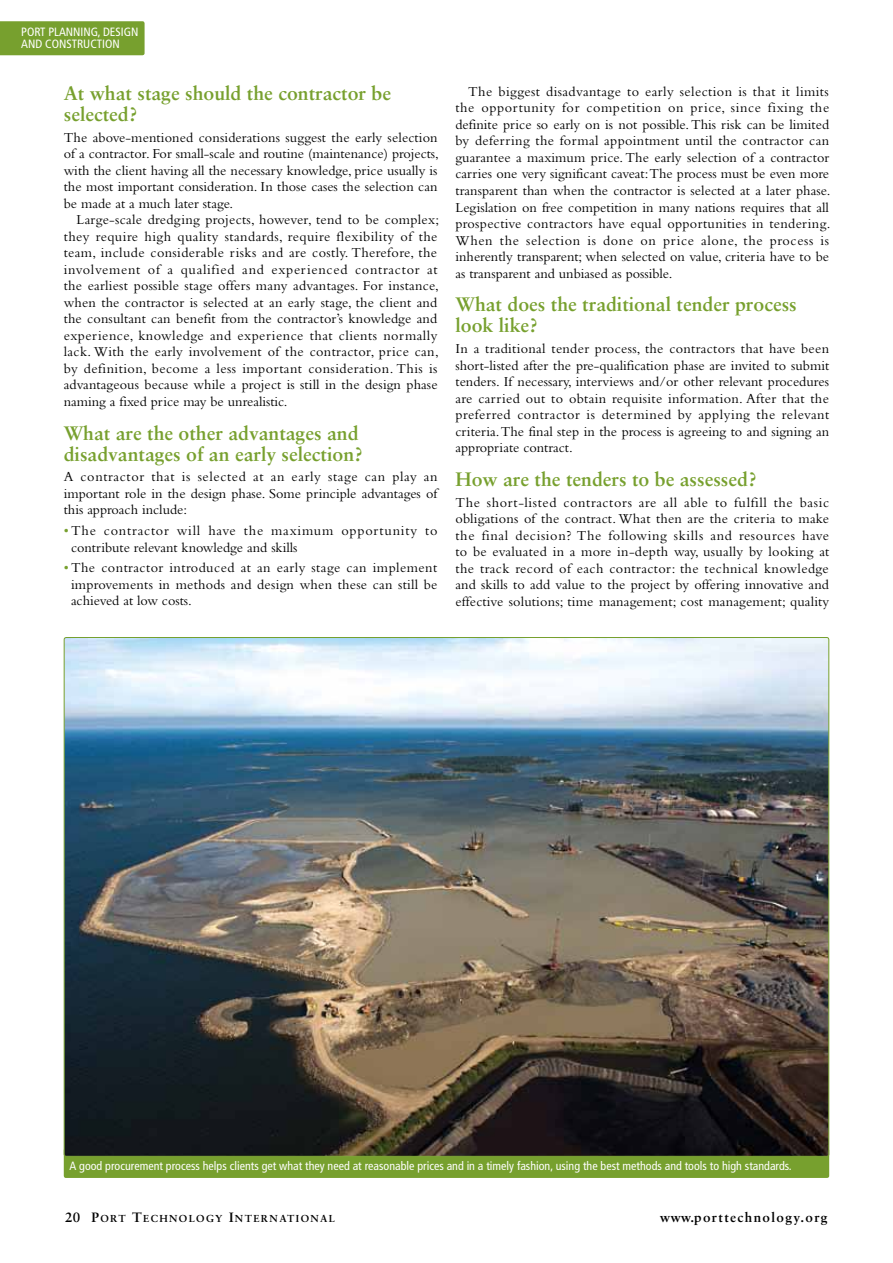
<style>
.page{position:relative;width:893px;height:1263px;background:#fff}
.page>*{position:absolute;margin:0;border:0;box-sizing:border-box;transform-origin:0 0}
.t1{font:700 19.5px/21px "Sabon";color:#77a02e}
.t2{font:14.25px/16.5px "Bembo";letter-spacing:.01em;color:#000;text-align:justify}
.t3{font:14.25px/16.5px "Bembo";letter-spacing:.045em;color:#000}
.t4{font:700 13.5px "Sabon";letter-spacing:.1em;color:#000}
.t5{font:condensed 12px/12px "Frutiger";color:#fff}
.t6{font:700 10.2px "Sabon";letter-spacing:.135em;color:#000}
.s1{color:#77a02e}
.s2{font-size:13.5px}
</style>
<div class="page">
<div style="left:0;top:21px;width:145px;height:34px;background:#77a02e"></div>
<div style="left:64px;top:1148px;width:765px;height:30px;background:#77a02e;border-radius:2px"></div>
<img style="left:64px;top:637px;width:765px;height:518px">
<p class="t5" style="left:21px;top:26px;width:119px">PORT PLANNING, DESIGN<br>AND CONSTRUCTION</p>
<h1 class="t1" style="left:64px;top:82px;width:329px">At what stage should the contractor be selected?</h1>
<p class="t2" style="left:64px;top:129px;width:377px">The above-mentioned considerations suggest the early selection of a contractor. For small-scale and routine (maintenance) projects, with the client having all the necessary knowledge, price usually is the most important consideration. In those cases the selection can be made at a much later stage.</p>
<p class="t2" style="left:64px;top:211px;width:377px;text-align:left;text-indent:13px">Large-scale dredging projects, however, tend to be complex; they require high quality standards, require flexibility of the team, include considerable risks and are costly. Therefore, the involvement of a qualified and experienced contractor at the earliest possible stage offers many advantages. For instance, when the contractor is selected at an early stage, the client and the consultant can benefit from the contractor’s knowledge and experience, knowledge and experience that clients normally lack. With the early involvement of the contractor, price can, by definition, become a less important consideration. This is advantageous because while a project is still in the design phase naming a fixed price may be unrealistic.</p>
<h1 class="t1" style="left:64px;top:422px;width:301px">What are the other advantages and disadvantages of an early selection?</h1>
<p class="t2" style="left:64px;top:468px;width:375px">A contractor that is selected at an early stage can play an important role in the design phase. Some principle advantages of this approach include:</p>
<p class="t3" style="left:71px;top:522px;width:368px;text-indent:-7px"><span class="s1">•</span> The contractor will have the maximum opportunity to contribute relevant knowledge and skills</p>
<p class="t2" style="left:71px;top:559px;width:368px;text-indent:-7px"><span class="s1">•</span> The contractor introduced at an early stage can implement improvements in methods and design when these can still be achieved at low costs.</p>
<p class="t2" style="left:455px;top:83px;width:376px;text-indent:13px">The biggest disadvantage to early selection is that it limits the opportunity for competition on price, since fixing the definite price so early on is not possible. This risk can be limited by deferring the formal appointment until the contractor can guarantee a maximum price. The early selection of a contractor carries one very significant caveat: The process must be even more transparent than when the contractor is selected at a later phase.<br>Legislation on free competition in many nations requires that all prospective contractors have equal opportunities in tendering.<br>When the selection is done on price alone, the process is inherently transparent; when selected on value, criteria have to be as transparent and unbiased as possible.</p>
<h1 class="t1" style="left:455px;top:294px;width:343px">What does the traditional tender process look like?</h1>
<p class="t2" style="left:455px;top:340px;width:375px">In a traditional tender process, the contractors that have been short-listed after the pre-qualification phase are invited to submit tenders. If necessary, interviews and/or other relevant procedures are carried out to obtain requisite information. After that the preferred contractor is determined by applying the relevant criteria. The final step in the process is agreeing to and signing an appropriate contract.</p>
<h1 class="t1" style="left:455px;top:468px;width:303px">How are the tenders to be assessed?</h1>
<p class="t2" style="left:455px;top:494px;width:375px">The short-listed contractors are all able to fulfill the basic obligations of the contract. What then are the criteria to make the final decision? The following skills and resources have to be evaluated in a more in-depth way, usually by looking at the track record of each contractor: the technical knowledge and skills to add value to the project by offering innovative and effective solutions; time management; cost management; quality</p>
<p class="t5" style="left:70px;top:1160px;width:724px">A good procurement process helps clients get what they need at reasonable prices and in a timely fashion, using the best methods and tools to high standards.</p>
<p class="t6" style="left:65px;top:1212px;width:271px"><span class="s2">20</span> <span class="s2">P</span>ORT <span class="s2">T</span>ECHNOLOGY <span class="s2">I</span>NTERNATIONAL</p>
<p class="t4" style="left:660px;top:1209px;width:169px">www.porttechnology.org</p>
</div>
